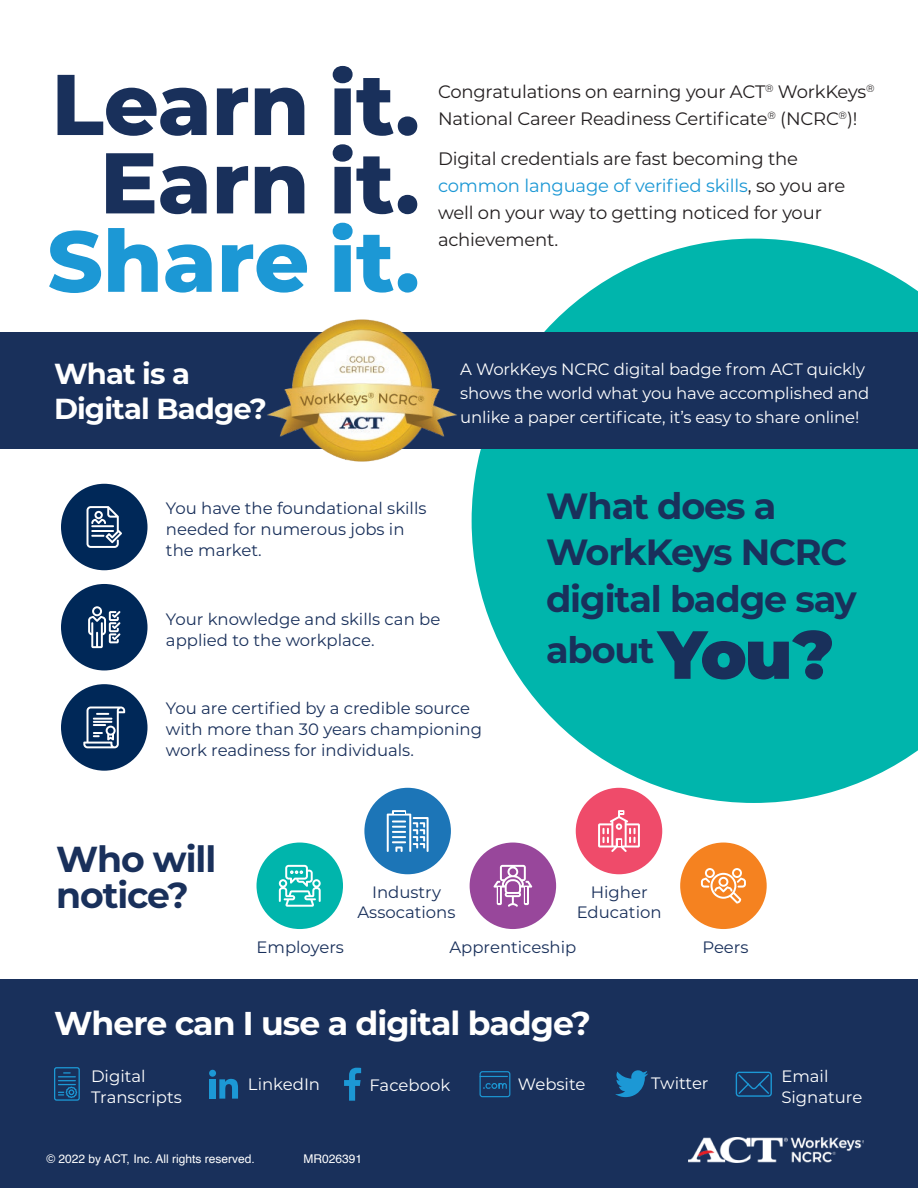
<style>
.page{position:relative;width:918px;height:1188px;background:#fff}
.page>*{position:absolute;margin:0;border:0;box-sizing:border-box;transform-origin:0 0}
.t1{font:800 85.95px "Montserrat";color:#19305b}
.t2{font:800 85.95px "Montserrat";color:#1c98d5}
.t3{font:700 36.45px/46.3px "Montserrat";letter-spacing:-.03em;color:#19305b}
.t4{font:700 36.15px/36px "Montserrat";letter-spacing:-.03em;color:#19305b}
.t5{font:700 33px "Montserrat";letter-spacing:-.03em;color:#fff}
.t6{font:700 28.95px "Montserrat";letter-spacing:-.03em;color:#fff}
.t7{font:18px/27px "Montserrat";letter-spacing:-.01em;color:#231f20}
.t8{font:16.5px/21px "Montserrat";color:#19305b}
.t9{font:16.5px/21px "Montserrat";letter-spacing:-.01em;color:#fff}
.t10{font:12px "Helvetica";color:#fff}
.s1{color:#1c98d5}
.s2{font-weight:900;font-size:67.95px}
</style>
<div class="page">
<svg style="left:472px;top:239px;width:446px;height:564px;fill:#00b5ac"></svg>
<div style="left:0;top:333px;width:918px;height:116px;background:#19305b"></div>
<img style="left:263px;top:319px;width:199px;height:143px">
<svg style="left:61px;top:484px;width:87px;height:86px"></svg>
<svg style="left:61px;top:584px;width:87px;height:86px"></svg>
<svg style="left:61px;top:684px;width:87px;height:87px"></svg>
<svg style="left:257px;top:843px;width:86px;height:86px"></svg>
<svg style="left:364px;top:788px;width:87px;height:86px"></svg>
<svg style="left:576px;top:788px;width:86px;height:86px"></svg>
<svg style="left:470px;top:843px;width:86px;height:86px"></svg>
<svg style="left:680px;top:843px;width:87px;height:86px"></svg>
<div style="left:0;top:980px;width:918px;height:208px;background:#19305b"></div>
<svg style="left:209px;top:1070px;width:29px;height:29px"></svg>
<svg style="left:344px;top:1068px;width:17px;height:33px"></svg>
<svg style="left:615px;top:1070px;width:33px;height:27px"></svg>
<img style="left:689px;top:1137px;width:175px;height:26px">
<div style="left:480px;top:1071px;width:30px;height:26px;border:1px solid #1c98d5;border-radius:2px"></div>
<svg style="left:735px;top:1071px;width:37px;height:26px"></svg>
<svg style="left:54px;top:1067px;width:26px;height:34px"></svg>
<div style="left:210px;top:1079px;width:6px;height:20px;background:#1c98d5"></div>
<svg style="left:479px;top:1073px;width:30px;height:17px"></svg>
<h1 class="t1" style="left:52px;top:42px;width:370px">Learn it.</h1>
<h1 class="t1" style="left:100px;top:120px;width:321px">Earn it.</h1>
<h1 class="t2" style="left:47px;top:198px;width:374px">Share it.</h1>
<p class="t7" style="left:438px;top:77px;width:438px">Congratulations on earning your ACT<sup>®</sup> WorkKeys<sup>®<br></sup>National Career Readiness Certifcate<sup>®</sup> (NCRC<sup>®</sup>)!</p>
<p class="t7" style="left:438px;top:145px;width:362px">Digital credentials are fast becoming the</p>
<p class="t7" style="left:438px;top:172px;width:409px"><span class="s1">common language of verifed skills</span>, so you are well on your way to getting noticed for your achievement.</p>
<h2 class="t6" style="left:54px;top:353px;width:137px">What is a</h2>
<p class="t9" style="left:460px;top:358px;width:406px">A WorkKeys NCRC digital badge from ACT quickly</p>
<h2 class="t6" style="left:54px;top:388px;width:214px">Digital Badge?</h2>
<p class="t9" style="left:460px;top:382px;width:411px">shows the world what you have accomplished and</p>
<p class="t9" style="left:460px;top:406px;width:401px">unlike a paper certifcate, it’s easy to share online!</p>
<p class="t8" style="left:166px;top:497px;width:262px">You have the foundational skills</p>
<h2 class="t3" style="left:546px;top:481px;width:232px">What does a</h2>
<p class="t8" style="left:166px;top:518px;width:240px">needed for numerous jobs in the market.</p>
<h2 class="t3" style="left:546px;top:528px;width:312px">WorkKeys NCRC digital badge say</h2>
<p class="t8" style="left:166px;top:608px;width:276px">Your knowledge and skills can be applied to the workplace.</p>
<h2 class="t3" style="left:546px;top:625px;width:290px">about<span class="s2">You?</span></h2>
<p class="t8" style="left:166px;top:697px;width:318px">You are certifed by a credible source with more than 30 years championing work readiness for individuals.</p>
<h2 class="t4" style="left:56px;top:840px;width:162px">Who will notice?</h2>
<p class="t8" style="left:372px;top:881px;width:71px">Industry</p>
<p class="t8" style="left:591px;top:881px;width:58px">Higher</p>
<p class="t8" style="left:358px;top:901px;width:99px">Assocations</p>
<p class="t8" style="left:577px;top:901px;width:86px">Education</p>
<p class="t8" style="left:256px;top:936px;width:89px">Employers</p>
<p class="t8" style="left:449px;top:936px;width:128px">Apprenticeship</p>
<p class="t8" style="left:702px;top:936px;width:48px">Peers</p>
<h2 class="t5" style="left:54px;top:1000px;width:539px">Where can I use a digital badge?</h2>
<p class="t9" style="left:248px;top:1073px;width:74px">LinkedIn</p>
<p class="t9" style="left:370px;top:1075px;width:82px">Facebook</p>
<p class="t9" style="left:651px;top:1072px;width:59px">Twitter</p>
<p class="t9" style="left:91px;top:1065px;width:92px">Digital<br>Transcripts</p>
<p class="t9" style="left:518px;top:1073px;width:69px">Website</p>
<p class="t9" style="left:781px;top:1065px;width:82px">Email<br>Signature</p>
<p class="t10" style="left:46px;top:1149px;width:210px">© 2022 by ACT, Inc. All rights reserved.</p>
<p class="t10" style="left:303px;top:1149px;width:60px">MR026391</p>
</div>
